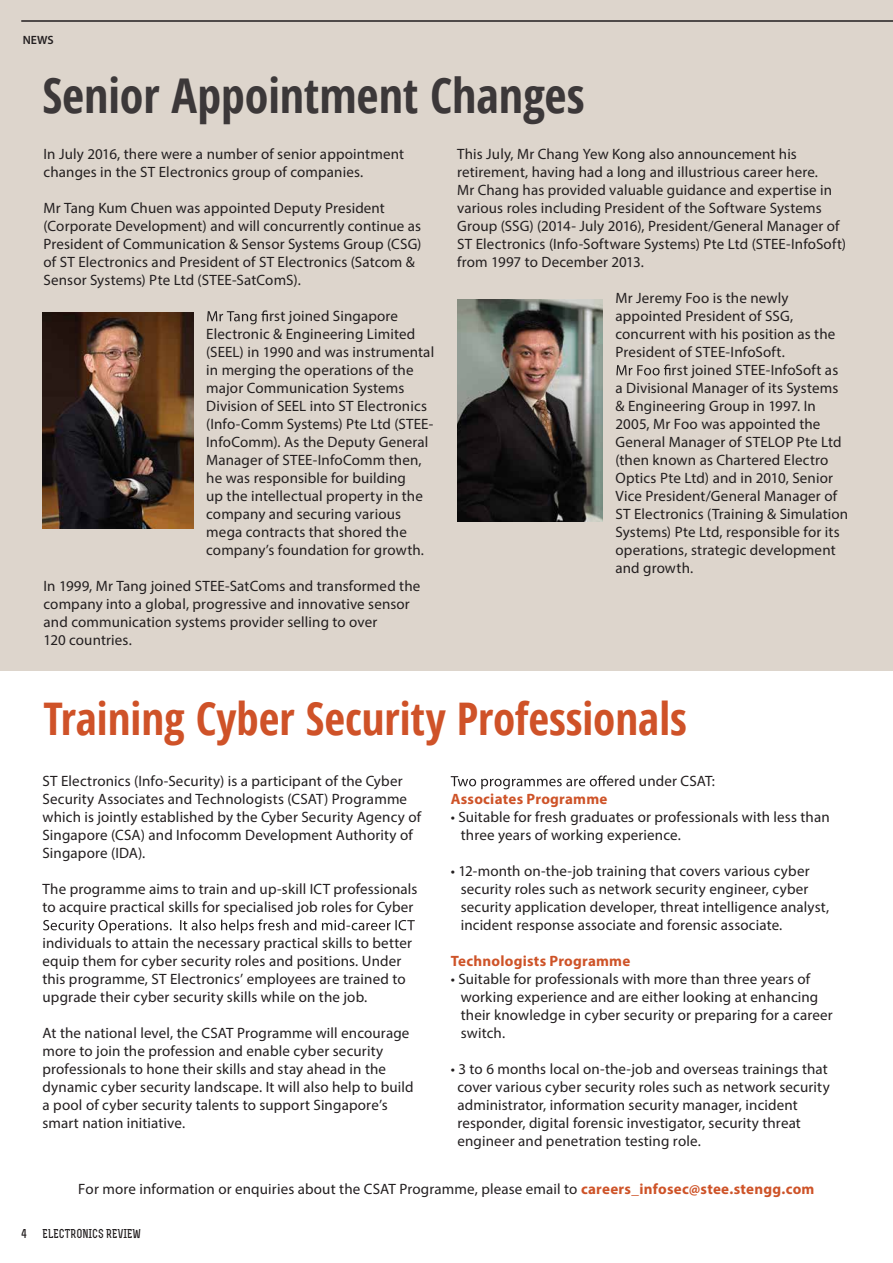
<style>
.page{position:relative;width:893px;height:1263px;background:#fff}
.page>*{position:absolute;margin:0;border:0;box-sizing:border-box;transform-origin:0 0}
.t1{font:700 condensed 48px "Open Sans";color:#3c3839}
.t2{font:700 condensed 45px "Open Sans";color:#cf5228}
.t3{font:15px/18px "Myriad Pro";letter-spacing:.01em;color:#231f20}
.t4{font:700 15px "Myriad Pro";letter-spacing:.015em;color:#ce5328}
.t5{font:700 12px "Rex";color:#231f20}
.t6{font:600 12px "Myriad Pro";color:#231f20}
.s1{font-weight:700;color:#ce5328}
</style>
<div class="page">
<div style="left:0;top:0;width:893px;height:671px;background:#ddd5cc"></div>
<hr style="left:21px;top:20px;width:872px;height:2px;background:#231f20">
<svg style="left:207px;top:310px;width:61px;height:14px"></svg>
<svg style="left:616px;top:364px;width:54px;height:11px"></svg>
<img style="left:457px;top:300px;width:146px;height:222px">
<img style="left:43px;top:312px;width:150px;height:216px">
<svg style="left:43px;top:919px;width:372px;height:14px"></svg>
<svg style="left:451px;top:775px;width:156px;height:14px"></svg>
<p class="t6" style="left:23px;top:32px;width:33px">NEWS</p>
<h1 class="t1" style="left:43px;top:62px;width:544px">Senior Appointment Changes</h1>
<p class="t3" style="left:44px;top:145px;width:362px">In July 2016, there were a number of senior appointment changes in the ST Electronics group of companies.</p>
<p class="t3" style="left:44px;top:199px;width:379px">Mr Tang Kum Chuen was appointed Deputy President (Corporate Development) and will concurrently continue as President of Communication &amp; Sensor Systems Group (CSG) of ST Electronics and President of ST Electronics (Satcom &amp; Sensor Systems) Pte Ltd (STEE-SatComS).</p>
<p class="t3" style="left:206px;top:307px;width:229px;text-indent:63px">rst joined Singapore<br>Electronic &amp; Engineering Limited (SEEL) in 1990 and was instrumental in merging the operations of the major Communication Systems<br>Division of SEEL into ST Electronics (Info-Comm Systems) Pte Ltd (STEE-<br>InfoComm). As the Deputy General<br>Manager of STEE-InfoComm then, he was responsible for building<br>up the intellectual property in the company and securing various mega contracts that shored the company’s foundation for growth.</p>
<p class="t3" style="left:44px;top:577px;width:378px">In 1999, Mr Tang joined STEE-SatComs and transformed the company into a global, progressive and innovative sensor and communication systems provider selling to over<br>120 countries.</p>
<p class="t3" style="left:457px;top:145px;width:391px">This July, Mr Chang Yew Kong also announcement his retirement, having had a long and illustrious career here.<br>Mr Chang has provided valuable guidance and expertise in various roles including President of the Software Systems Group (SSG) (2014- July 2016), President/General Manager of ST Electronics (Info-Software Systems) Pte Ltd (STEE-InfoSoft) from 1997 to December 2013.</p>
<p class="t3" style="left:615px;top:289px;width:221px">Mr Jeremy Foo is the newly appointed President of SSG, concurrent with his position as the<br>President of STEE-InfoSoft.</p>
<p class="t3" style="left:615px;top:361px;width:234px;text-indent:56px">rst joined STEE-InfoSoft as a Divisional Manager of its Systems &amp; Engineering Group in 1997. In<br>2005, Mr Foo was appointed the<br>General Manager of STELOP Pte Ltd (then known as Chartered Electro<br>Optics Pte Ltd) and in 2010, Senior<br>Vice President/General Manager of<br>ST Electronics (Training &amp; Simulation<br>Systems) Pte Ltd, responsible for its operations, strategic development and growth.</p>
<h2 class="t2" style="left:44px;top:687px;width:645px">Training Cyber Security Professionals</h2>
<p class="t3" style="left:43px;top:772px;width:380px">ST Electronics (Info-Security) is a participant of the Cyber Security Associates and Technologists (CSAT) Programme which is jointly established by the Cyber Security Agency of Singapore (CSA) and Infocomm Development Authority of Singapore (IDA).</p>
<p class="t3" style="left:43px;top:880px;width:376px">The programme aims to train and up-skill ICT professionals to acquire practical skills for specialised job roles for Cyber</p>
<p class="t3" style="left:43px;top:934px;width:371px">individuals to attain the necessary practical skills to better equip them for cyber security roles and positions. Under this programme, ST Electronics’ employees are trained to upgrade their cyber security skills while on the job.</p>
<p class="t3" style="left:43px;top:1024px;width:373px">At the national level, the CSAT Programme will encourage more to join the profession and enable cyber security professionals to hone their skills and stay ahead in the dynamic cyber security landscape. It will also help to build a pool of cyber security talents to support Singapore’s smart nation initiative.</p>
<p class="t3" style="left:606px;top:772px;width:110px">ered under CSAT:</p>
<p class="t4" style="left:451px;top:789px;width:158px">Associates Programme</p>
<p class="t3" style="left:461px;top:808px;width:370px;text-indent:-10px">• Suitable for fresh graduates or professionals with less than three years of working experience.</p>
<p class="t3" style="left:461px;top:862px;width:370px;text-indent:-10px">• 12-month on-the-job training that covers various cyber security roles such as network security engineer, cyber security application developer, threat intelligence analyst, incident response associate and forensic associate.</p>
<p class="t4" style="left:451px;top:951px;width:181px">Technologists Programme</p>
<p class="t3" style="left:461px;top:970px;width:374px;text-indent:-10px">• Suitable for professionals with more than three years of working experience and are either looking at enhancing their knowledge in cyber security or preparing for a career switch.</p>
<p class="t3" style="left:457px;top:1060px;width:374px;text-indent:-7px">• 3 to 6 months local on-the-job and overseas trainings that cover various cyber security roles such as network security administrator, information security manager, incident responder, digital forensic investigator, security threat engineer and penetration testing role.</p>
<p class="t3" style="left:78px;top:1180px;width:738px">For more information or enquiries about the CSAT Programme, please email to <span class="s1">careers_infosec@stee.stengg.com</span></p>
<p class="t5" style="left:21px;top:1226px;width:7px">4</p>
<p class="t5" style="left:43px;top:1226px;width:100px">ELECTRONICS REVIEW</p>
</div>
